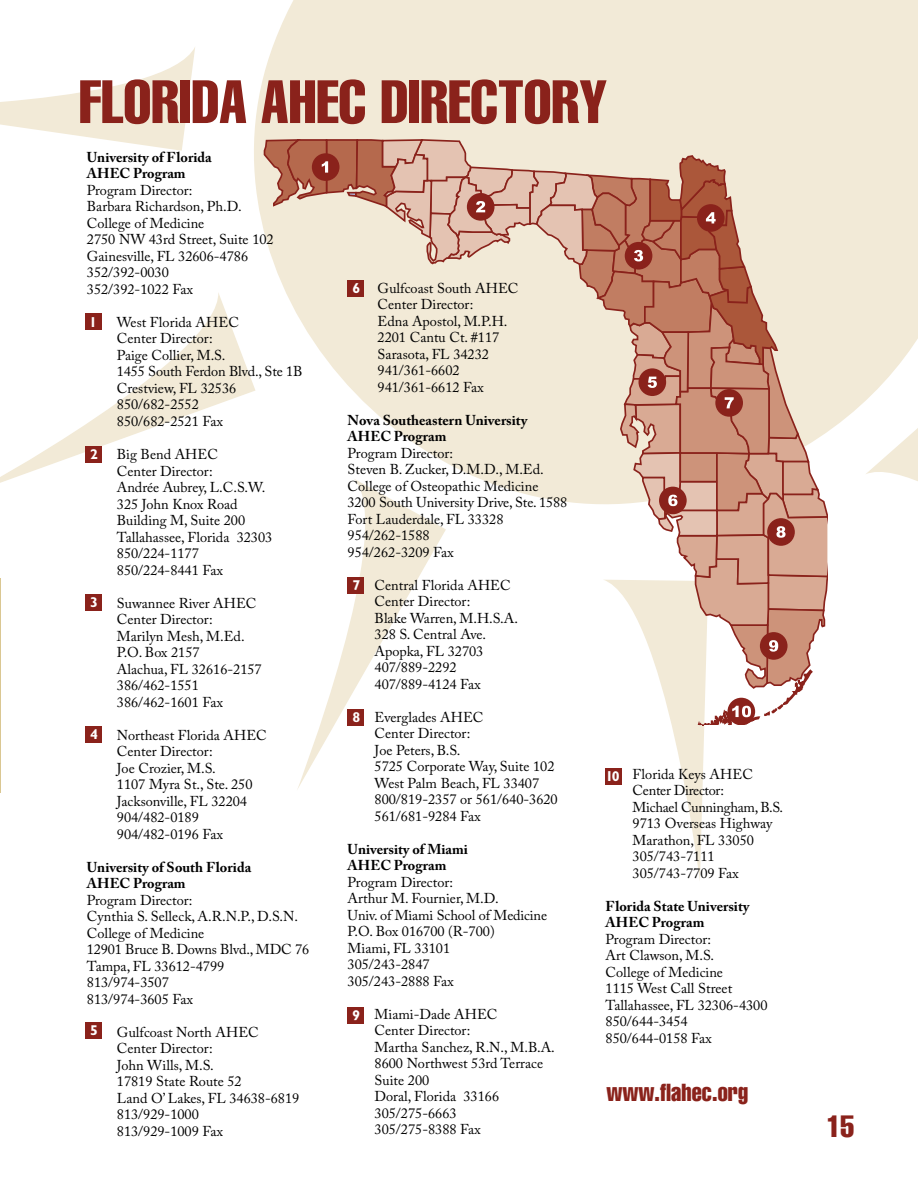
<style>
.page{position:relative;width:918px;height:1188px;background:#fff}
.page>*{position:absolute;margin:0;border:0;box-sizing:border-box;transform-origin:0 0}
.t1{font:extra-condensed 60px "Helvetica";color:#8a221b}
.t2{font:extra-condensed 30px "Helvetica";color:#8a221b}
.t3{font:extra-condensed 24px "Helvetica";color:#8a221b}
.t4{font:14.25px/16.5px "Adobe Caslon Pro";color:#000}
.t5{font:700 14.25px/16.5px "Adobe Caslon Pro";color:#000}
.t6{font:700 14.25px "Gill Sans MT Std";color:#fff}
</style>
<div class="page">
<div style="left:254px;top:0;width:664px;height:431px;background:#f2ead7"></div>
<svg style="left:0;top:47px;width:195px;height:104px"></svg>
<svg style="left:865px;top:405px;width:53px;height:76px"></svg>
<svg style="left:0;top:292px;width:255px;height:191px"></svg>
<svg style="left:263px;top:138px;width:565px;height:742px"></svg>
<div style="left:348px;top:1007px;width:16px;height:17px;background:#8a221b"></div>
<div style="left:348px;top:710px;width:16px;height:16px;background:#8a221b"></div>
<div style="left:348px;top:577px;width:16px;height:16px;background:#8a221b"></div>
<div style="left:348px;top:280px;width:16px;height:16px;background:#8a221b"></div>
<div style="left:606px;top:768px;width:16px;height:16px;background:#8a221b"></div>
<div style="left:85px;top:314px;width:17px;height:16px;background:#8a221b"></div>
<div style="left:85px;top:446px;width:17px;height:17px;background:#8a221b"></div>
<div style="left:85px;top:594px;width:17px;height:16px;background:#8a221b"></div>
<div style="left:85px;top:727px;width:17px;height:16px;background:#8a221b"></div>
<div style="left:85px;top:1022px;width:17px;height:17px;background:#8a221b"></div>
<hr style="left:0;top:578px;width:1px;height:215px;background:#dac792">
<h1 class="t1" style="left:79px;top:68px;width:24px">FLORID</h1>
<h1 class="t1" style="left:219px;top:68px;width:188px">A AHEC DIRECTORY</h1>
<p class="t5" style="left:87px;top:149px;width:126px">University of Florida<br>AHEC Program</p>
<p class="t4" style="left:87px;top:182px;width:188px">Program Director:<br>Barbara Richardson, Ph.D.<br>College of Medicine<br>2750 NW 43rd Street, Suite 102<br>Gainesville, FL 32606-4786<br>352/392-0030<br>352/392-1022 Fax</p>
<p class="t4" style="left:117px;top:314px;width:187px">West Florida AHEC<br>Center Director:<br>Paige Collier, M.S.<br>1455 South Ferdon Blvd., Ste 1B<br>Crestview, FL 32536<br>850/682-2552<br>850/682-2521 Fax</p>
<p class="t4" style="left:117px;top:446px;width:157px">Big Bend AHEC<br>Center Director:<br>Andrée Aubrey, L.C.S.W.<br>325 John Knox Road<br>Building M, Suite 200<br>Tallahassee, Florida 32303<br>850/224-1177<br>850/224-8441 Fax</p>
<p class="t4" style="left:117px;top:594px;width:146px">Suwannee River AHEC<br>Center Director:<br>Marilyn Mesh, M.Ed.<br>P.O. Box 2157<br>Alachua, FL 32616-2157<br>386/462-1551<br>386/462-1601 Fax</p>
<p class="t4" style="left:117px;top:726px;width:151px">Northeast Florida AHEC<br>Center Director:<br>Joe Crozier, M.S.<br>1107 Myra St., Ste. 250<br>Jacksonville, FL 32204<br>904/482-0189<br>904/482-0196 Fax</p>
<p class="t5" style="left:87px;top:858px;width:166px">University of South Florida<br>AHEC Program</p>
<p class="t4" style="left:87px;top:891px;width:224px">Program Director:<br>Cynthia S. Selleck, A.R.N.P., D.S.N.<br>College of Medicine<br>12901 Bruce B. Downs Blvd., MDC 76<br>Tampa, FL 33612-4799<br>813/974-3507<br>813/974-3605 Fax</p>
<p class="t4" style="left:117px;top:1023px;width:184px">Gulfcoast North AHEC<br>Center Director:<br>John Wills, M.S.<br>17819 State Route 52<br>Land O’ Lakes, FL 34638-6819<br>813/929-1000<br>813/929-1009 Fax</p>
<p class="t4" style="left:378px;top:280px;width:142px">Gulfcoast South AHEC<br>Center Director:<br>Edna Apostol, M.P.H.<br>2201 Cantu Ct. #117<br>Sarasota, FL 34232<br>941/361-6602<br>941/361-6612 Fax</p>
<p class="t5" style="left:348px;top:412px;width:181px">Nova Southeastern University<br>AHEC Program</p>
<p class="t4" style="left:348px;top:445px;width:221px">Program Director:<br>Steven B. Zucker, D.M.D., M.Ed.<br>College of Osteopathic Medicine<br>3200 South University Drive, Ste. 1588<br>Fort Lauderdale, FL 33328<br>954/262-1588<br>954/262-3209 Fax</p>
<p class="t4" style="left:375px;top:577px;width:145px">Central Florida AHEC<br>Center Director:<br>Blake Warren, M.H.S.A.<br>328 S. Central Ave.<br>Apopka, FL 32703<br>407/889-2292<br>407/889-4124 Fax</p>
<p class="t4" style="left:375px;top:709px;width:185px">Everglades AHEC<br>Center Director:<br>Joe Peters, B.S.<br>5725 Corporate Way, Suite 102<br>West Palm Beach, FL 33407<br>800/819-2357 or 561/640-3620<br>561/681-9284 Fax</p>
<p class="t5" style="left:348px;top:841px;width:122px">University of Miami<br>AHEC Program</p>
<p class="t4" style="left:348px;top:874px;width:201px">Program Director:<br>Arthur M. Fournier, M.D.<br>Univ. of Miami School of Medicine<br>P.O. Box 016700 (R-700)<br>Miami, FL 33101<br>305/243-2847<br>305/243-2888 Fax</p>
<p class="t4" style="left:375px;top:1006px;width:182px">Miami-Dade AHEC<br>Center Director:<br>Martha Sanchez, R.N., M.B.A.<br>8600 Northwest 53rd Terrace<br>Suite 200<br>Doral, Florida 33166<br>305/275-6663<br>305/275-8388 Fax</p>
<p class="t6" style="left:352px;top:279px;width:9px">6</p>
<p class="t6" style="left:89px;top:313px;width:9px">1</p>
<p class="t6" style="left:90px;top:445px;width:9px">2</p>
<p class="t6" style="left:352px;top:576px;width:9px">7</p>
<p class="t6" style="left:90px;top:593px;width:9px">3</p>
<p class="t6" style="left:352px;top:709px;width:9px">8</p>
<p class="t6" style="left:90px;top:726px;width:9px">4</p>
<p class="t4" style="left:633px;top:766px;width:152px">Florida Keys AHEC<br>Center Director:<br>Michael Cunningham, B.S.<br>9713 Overseas Highway<br>Marathon, FL 33050<br>305/743-7111<br>305/743-7709 Fax</p>
<p class="t5" style="left:606px;top:898px;width:145px">Florida State University<br>AHEC Program</p>
<p class="t4" style="left:606px;top:931px;width:163px">Program Director:<br>Art Clawson, M.S.<br>College of Medicine<br>1115 West Call Street<br>Tallahassee, FL 32306-4300<br>850/644-3454<br>850/644-0158 Fax</p>
<p class="t6" style="left:606px;top:767px;width:16px">10</p>
<p class="t6" style="left:352px;top:1006px;width:9px">9</p>
<p class="t6" style="left:90px;top:1021px;width:9px">5</p>
<h3 class="t3" style="left:607px;top:1080px;width:143px">www.flahec.org</h3>
<h2 class="t2" style="left:827px;top:1110px;width:29px">15</h2>
</div>
